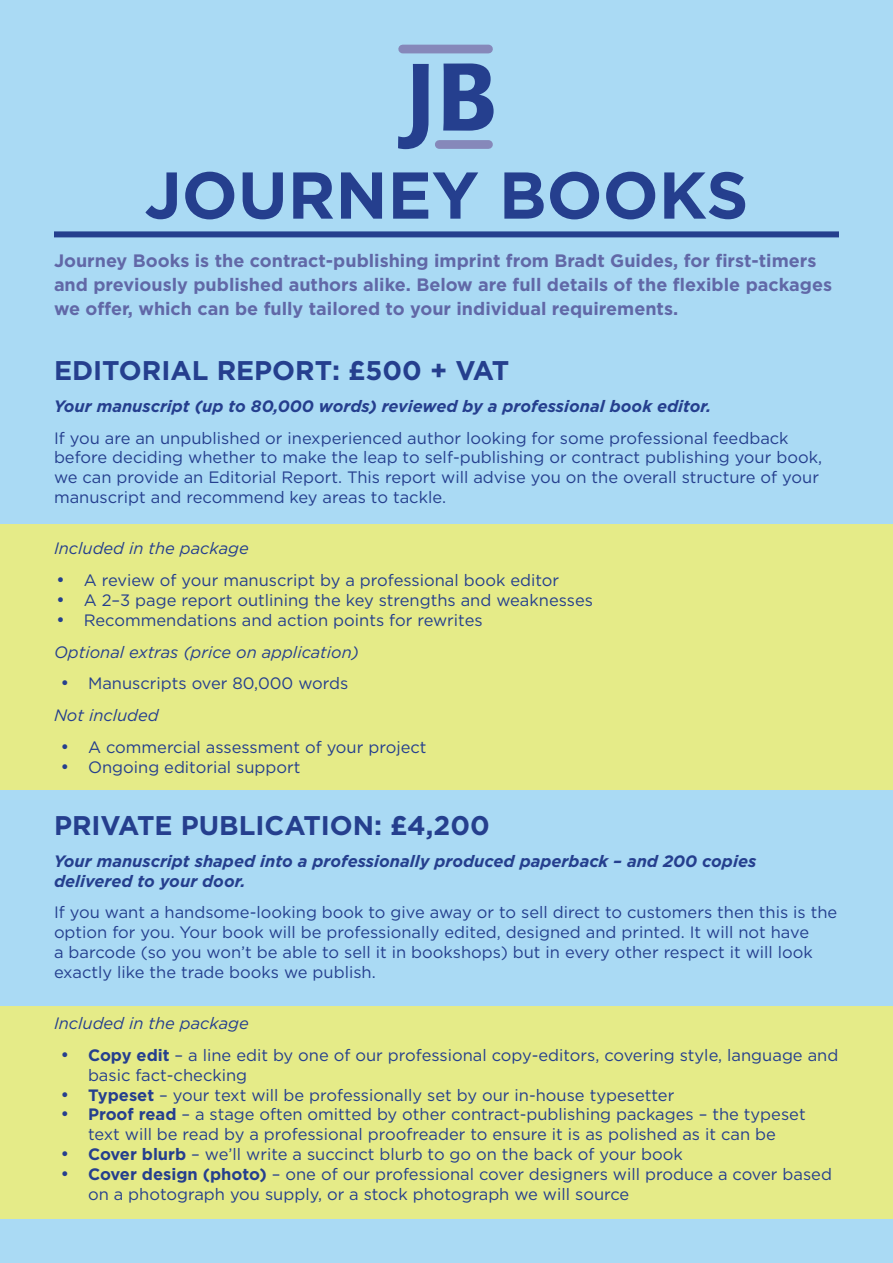
<style>
.page{position:relative;width:893px;height:1263px;background:#aadaf4}
.page>*{position:absolute;margin:0;border:0;box-sizing:border-box;transform-origin:0 0}
.t1{font:700 96.45px "Mundo Sans Pro";color:#253f8e}
.t2{font:700 66px "Gotham";color:#253f8e}
.t3{font:700 27px "Gotham";color:#253f8e}
.t4{font:700 18px/24px "Gotham";color:#6168a7}
.t5{font:16.5px/19.8px "Gotham";color:#253f8e}
.t6{font:italic 700 16.5px/19.8px "Gotham";color:#253f8e}
.t7{font:italic 16.5px "Gotham";color:#253f8e}
.t8{font:16.5px "Symbol";color:#253f8e}
.s1{font-size:98.85px}
.s2{font-weight:700}
</style>
<div class="page">
<div style="left:0;top:524px;width:893px;height:266px;background:#e5eb88"></div>
<div style="left:0;top:1006px;width:893px;height:212px;background:#e5eb88"></div>
<div style="left:54px;top:231px;width:785px;height:6px;background:#253f8e"></div>
<div style="left:403px;top:45px;width:85px;height:8px;background:#8688ba"></div>
<div style="left:439px;top:140px;width:49px;height:9px;background:#8688ba"></div>
<p class="t1" style="left:406px;top:33px;width:92px">J<span class="s1">B</span></p>
<p class="t2" style="left:144px;top:152px;width:605px">JOURNEY BOOKS</p>
<p class="t4" style="left:54px;top:249px;width:780px">Journey Books is the contract-publishing imprint from Bradt Guides, for first-timers and previously published authors alike. Below are full details of the flexible packages we offer, which can be fully tailored to your individual requirements.</p>
<p class="t3" style="left:54px;top:353px;width:457px">EDITORIAL REPORT: £500 + VAT</p>
<p class="t6" style="left:54px;top:396px;width:659px">Your manuscript (up to 80,000 words) reviewed by a professional book editor.</p>
<p class="t5" style="left:54px;top:428px;width:770px">If you are an unpublished or inexperienced author looking for some professional feedback before deciding whether to make the leap to self-publishing or contract publishing your book, we can provide an Editorial Report. This report will advise you on the overall structure of your manuscript and recommend key areas to tackle.</p>
<p class="t7" style="left:54px;top:539px;width:196px">Included in the package</p>
<p class="t5" style="left:84px;top:570px;width:477px">A review of your manuscript by a professional book editor</p>
<p class="t8" style="left:57px;top:572px;width:9px">•</p>
<p class="t8" style="left:57px;top:592px;width:9px">•</p>
<p class="t5" style="left:84px;top:590px;width:511px">A 3–2 page report outlining the key strengths and weaknesses</p>
<p class="t5" style="left:84px;top:610px;width:400px">Recommendations and action points for rewrites</p>
<p class="t8" style="left:57px;top:612px;width:9px">•</p>
<p class="t7" style="left:54px;top:643px;width:307px">Optional extras (price on application(</p>
<p class="t5" style="left:88px;top:673px;width:262px">Manuscripts over 80,000 words</p>
<p class="t8" style="left:61px;top:676px;width:9px">•</p>
<p class="t7" style="left:54px;top:706px;width:106px">Not included</p>
<p class="t5" style="left:88px;top:737px;width:340px">A commercial assessment of your project</p>
<p class="t8" style="left:61px;top:739px;width:9px">•</p>
<p class="t8" style="left:61px;top:759px;width:9px">•</p>
<p class="t5" style="left:88px;top:757px;width:214px">Ongoing editorial support</p>
<p class="t3" style="left:54px;top:807px;width:437px">PRIVATE PUBLICATION: £4,200</p>
<p class="t6" style="left:54px;top:851px;width:704px">Your manuscript shaped into a professionally produced paperback – and 200 copies delivered to your door.</p>
<p class="t5" style="left:54px;top:902px;width:785px">If you want a handsome-looking book to give away or to sell direct to customers then this is the option for you. Your book will be professionally edited, designed and printed It. will not have<br>a barcode (so you won t’ be able to sell it in bookshops) but in every other respect it will look exactly like the trade books we publish.</p>
<p class="t7" style="left:54px;top:1014px;width:196px">Included in the package</p>
<p class="t5" style="left:88px;top:1045px;width:752px"><span class="s2">Copy edit</span> – a line edit by one of our professional copy-editors, covering style, language and</p>
<p class="t8" style="left:61px;top:1047px;width:9px">•</p>
<p class="t8" style="left:61px;top:1087px;width:9px">•</p>
<p class="t8" style="left:61px;top:1107px;width:9px">•</p>
<p class="t8" style="left:61px;top:1146px;width:9px">•</p>
<p class="t8" style="left:61px;top:1166px;width:9px">•</p>
<p class="t5" style="left:88px;top:1065px;width:161px">basic fact-checking</p>
<p class="t5" style="left:88px;top:1084px;width:588px"><span class="s2">Typeset</span> – your text will be professionally set by our in-house typesetter</p>
<p class="t5" style="left:88px;top:1104px;width:719px"><span class="s2">Proof read</span> – a stage often omitted by other contract-publishing packages – the typeset</p>
<p class="t5" style="left:88px;top:1124px;width:689px">text will be read by a professional proofreader to ensure it is as polished as it can be</p>
<p class="t5" style="left:88px;top:1144px;width:596px"><span class="s2">Cover blurb</span> – we l l’ write a succinct blurb to go on the back of your book</p>
<p class="t5" style="left:88px;top:1164px;width:745px"><span class="s2">Cover design (photo)</span> – one of our professional cover designers will produce a cover based</p>
<p class="t5" style="left:88px;top:1183px;width:543px">on a photograph you supply, or a stock photograph we will source</p>
</div>
